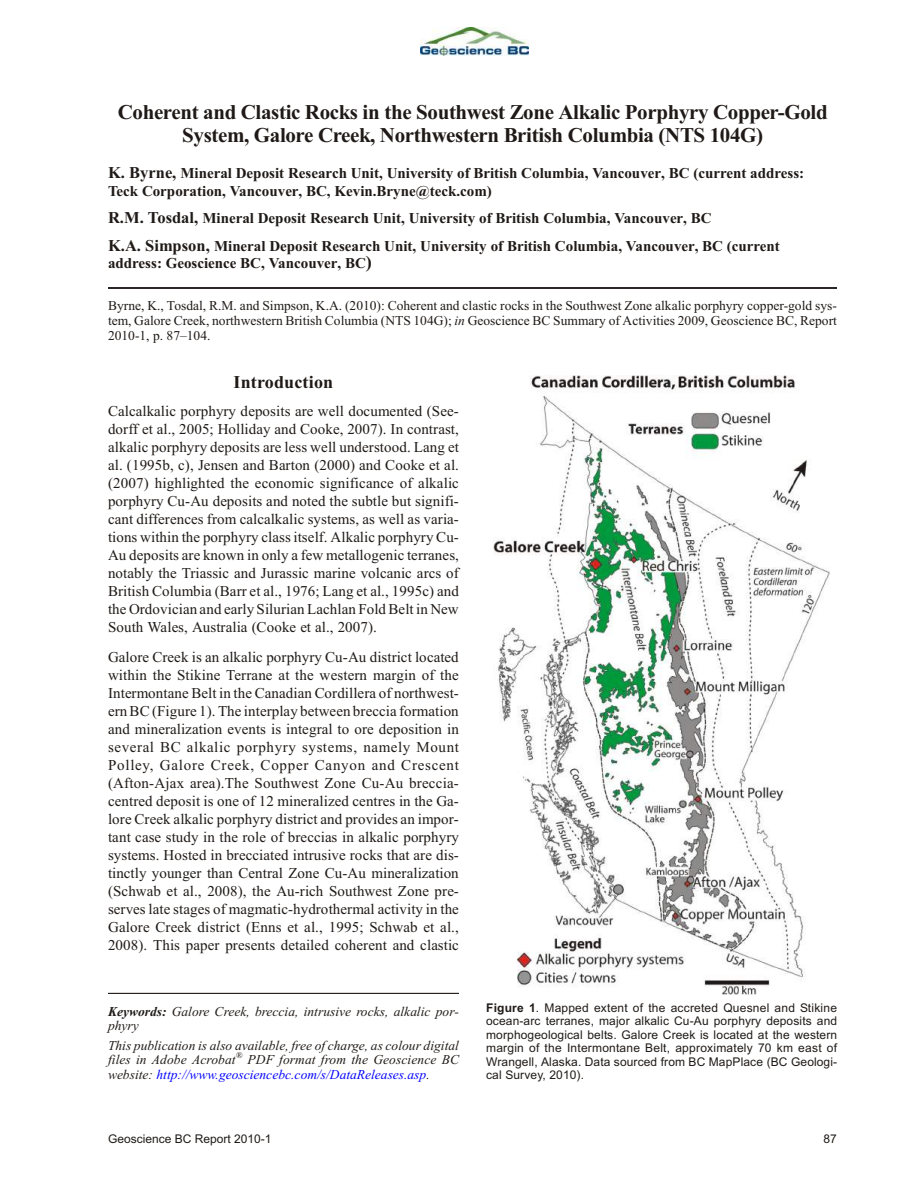
<style>
.page{position:relative;width:918px;height:1188px;background:#fff}
.page>*{position:absolute;margin:0;border:0;box-sizing:border-box;transform-origin:0 0}
.t1{font:700 21px/22.8px "Times New Roman";letter-spacing:-.015em;color:#1f1a17;text-align:center}
.t2{font:700 18px "Times New Roman";letter-spacing:.01em;color:#1f1a17}
.t3{font:15px/18px "Times New Roman";letter-spacing:.01em;color:#1f1a17;text-align:justify}
.t4{font:700 15px/17.9px "Times New Roman";color:#1f1a17}
.t5{font:13.5px/15px "Times New Roman";color:#1f1a17;text-align:justify}
.t6{font:italic 13.5px/14.2px "Times New Roman";color:#1f1a17}
.t7{font:italic 13.5px/14.2px "Times New Roman";color:#00f}
.t8{font:12px/13.5px "Arial";letter-spacing:.01em;color:#1f1a17;text-align:justify}
.t9{font:italic 8.7px "Times New Roman";color:#1f1a17}
.s1{font-size:16.5px}
.s2{font-size:18px}
.s3{font-style:italic}
.s4{font-weight:700}
.s5{color:#1f1a17}
</style>
<div class="page">
<hr style="left:108px;top:287px;width:729px;height:2px;background:#1f1a17">
<img style="left:421px;top:27px;width:108px;height:28px">
<hr style="left:108px;top:993px;width:351px;height:1px;background:#1f1a17">
<img style="left:494px;top:375px;width:336px;height:620px">
<h1 class="t1" style="left:118px;top:103px;width:712px">Coherent and Clastic Rocks in the Southwest Zone Alkalic Porphyry Copper-Gold<br>System, Galore Creek, Northwestern British Columbia (NTS 104G)</h1>
<p class="t4" style="left:108px;top:166px;width:698px"><span class="s1">K. Byrne,</span> Mineral Deposit Research Unit, University of British Columbia, Vancouver, BC (current address:<br>Teck Corporation, Vancouver, BC, Kevin.Bryne@teck.com)</p>
<p class="t4" style="left:108px;top:206px;width:673px;line-height:27.2px"><span class="s1">R.M. Tosdal,</span> Mineral Deposit Research Unit, University of British Columbia, Vancouver, BC<br><span class="s1">K.A. Simpson,</span> Mineral Deposit Research Unit, University of British Columbia, Vancouver, BC (current</p>
<p class="t4" style="left:108px;top:256px;width:265px">address: Geoscience BC, Vancouver, BC<span class="s2">)</span></p>
<p class="t5" style="left:108px;top:299px;width:730px">Byrne, K., Tosdal, R.M. and Simpson, K.A. (2010): Co her ent and clastic rocks in the South west Zone alkalic por phyry cop per-gold sys - tem, Ga lore Creek, north west ern Brit ish Co lum bia (NTS 104G); <span class="s3">in</span> Geoscience BC Sum mary of Ac tiv i ties 2009, Geoscience BC, Re port 2010-1, p. 87–104.</p>
<p class="t2" style="left:234px;top:375px;width:101px">Introduction</p>
<p class="t3" style="left:108px;top:403px;width:353px">Calcalkalic por phyry de pos its are well doc u mented (See - dorff et al., 2005; Holliday and Cooke, 2007). In con trast, alkalic por phyry de pos its are less well un der stood. Lang et al. (1995b, c), Jensen and Barton (2000) and Cooke et al. (2007) high lighted the eco nomic sig nif i cance of alkalic por phyry Cu-Au depos its and noted the sub tle but sig nif i - cant differ ences from calcalkalic sys tems, as well as vari a - tions within the por phyry class it self. Alkalic por phyry Cu-Au de pos its are known in only a few met al lo gen ic ter ranes, no ta bly the Tri as sic and Ju ras sic ma rine vol ca nic arcs of Brit ish Co lumbia (Barr et al., 1976; Lang et al., 1995c) and the Or do vi cian and early Si lu rian Lach lan Fold Belt in New South Wales, Australia (Cooke et al., 2007).</p>
<p class="t3" style="left:108px;top:649px;width:353px">Ga lore Creek is an alkalic por phyry Cu-Au dis trict located within the Stikine Terrane at the west ern margin of the Intermontane Belt in the Ca na dian Cor dillera of north west&shy;ern BC (Figure 1). The in ter play be tween brec cia for ma tion and min er al iza tion events is in te gral to ore de po si tion in sev eral BC alkalic por phyry systems, namely Mount Polley, Ga lore Creek, Cop per Can yon and Cres cent (Afton-Ajax area).The Southwest Zone Cu-Au brec cia&shy;cen tred de posit is one of 12 min er al ized cen tres in the Ga - lore Creek alkalic por phyry dis trict and pro vides an impor - tant case study in the role of brec cias in alkalic porphyry sys tems. Hosted in brecciated in tru sive rocks that are dis - tinctly younger than Cen tral Zone Cu-Au min er al iza tion (Schwab et al., 2008), the Au-rich South west Zone pre&shy;serves late stages of mag matic-hy drother mal ac tiv ity in the Ga lore Creek district (Enns et al., 1995; Schwab et al., 2008). This pa per presents de tailed co her ent and clastic</p>
<p class="t6" style="left:108px;top:1005px;width:352px"><span class="s4">Keywords:</span> Ga lore Creek, brec cia, in tru sive rocks, alkalic por&shy;phyry</p>
<p class="t6" style="left:108px;top:1040px;width:352px">This pub li ca tion is also avail able, free of charge, as col our dig i tal files in Adobe Ac ro bat</p>
<p class="t9" style="left:236px;top:1052px;width:8px">®</p>
<p class="t7" style="left:108px;top:1054px;width:353px;text-indent:139px"><span class="s5">PDF format from the Geoscience BC website:</span> http://www.geosciencebc.com/s/DataReleases.asp<span class="s5">.</span></p>
<p class="t8" style="left:486px;top:1002px;width:353px"><span class="s4">Fig ure 1</span>. Mapped ex tent of the accreted Quesnel and Stikine ocean-arc ter ranes, ma jor alkalic Cu-Au por phyry de pos its and morphogeological belts. Ga lore Creek is lo cated at the west ern mar gin of the Intermontane Belt, ap prox i mately 70 km east of Wrangell, Alaska. Data sourced from BC MapPlace (BC Geo log i - cal Sur vey, 2010).</p>
<p class="t8" style="left:108px;top:1134px;width:165px">Geoscience BC Re port 2010-1</p>
<p class="t8" style="left:824px;top:1134px;width:15px">87</p>
</div>
